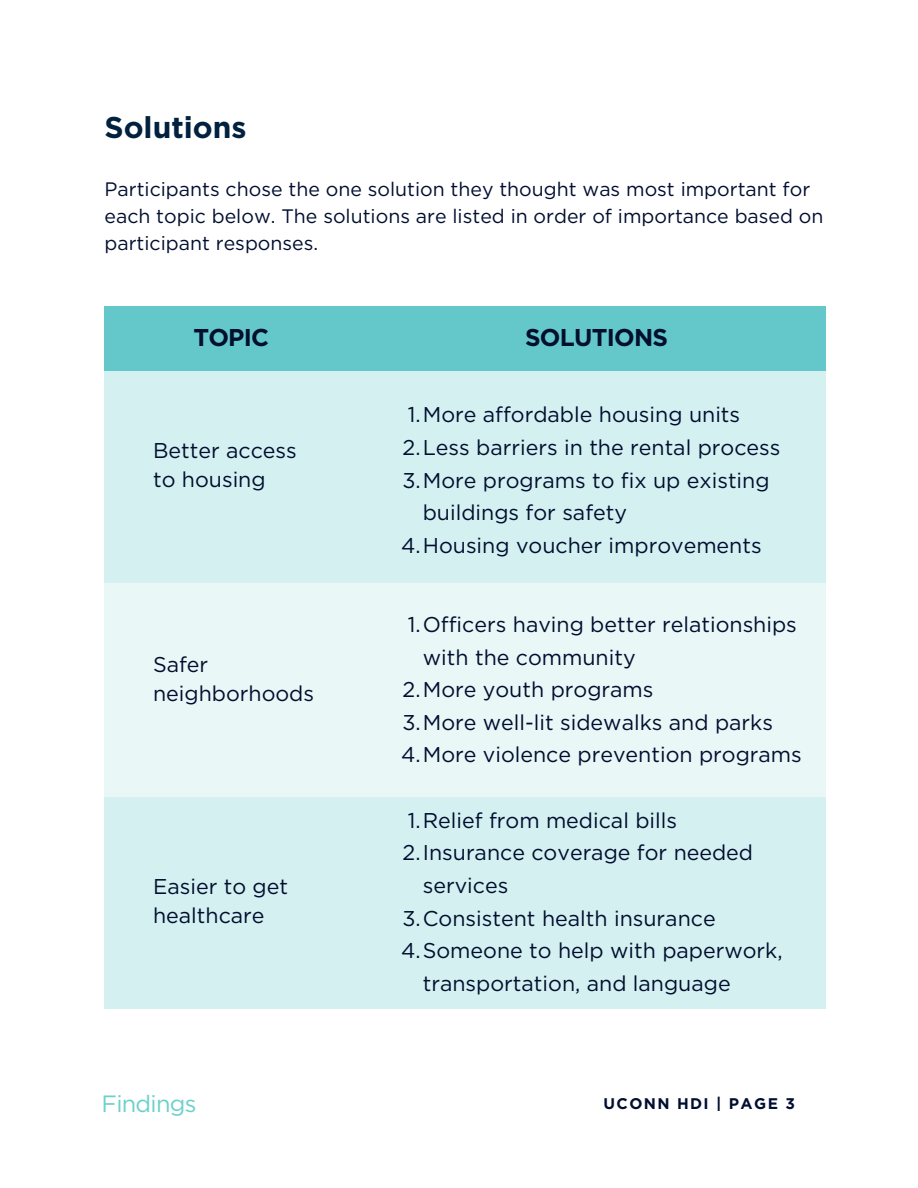
<style>
.page{position:relative;width:918px;height:1188px;background:#fff}
.page>*{position:absolute;margin:0;border:0;box-sizing:border-box;transform-origin:0 0}
.t1{font:700 30px "Gotham";color:#02213e}
.t2{font:700 24.3px "Gotham";letter-spacing:-.03em;color:#000e2f}
.t3{font:23.55px "Gotham";letter-spacing:-.03em;color:#6cd1cb}
.t4{font:21.45px/32.5px "Gotham";color:#000e2f}
.t5{font:19.5px/27px "Gotham";color:#000e2f}
.t6{font:700 15.45px "Gotham";letter-spacing:.09em;color:#000e2f}
</style>
<div class="page">
<div style="left:105px;top:306px;width:721px;height:64px;background:#64c7c9"></div>
<div style="left:105px;top:369px;width:721px;height:214px;background:#d5f0f0"></div>
<div style="left:105px;top:583px;width:721px;height:214px;background:#e9f7f7"></div>
<div style="left:105px;top:797px;width:721px;height:211px;background:#d5f0f0"></div>
<p class="t1" style="left:105px;top:109px;width:143px">Solutions</p>
<p class="t5" style="left:105px;top:175px;width:721px">Participants chose the one solution they thought was most important for each topic below. The solutions are listed in order of importance based on participant responses.</p>
<h4 class="t2" style="left:193px;top:323px;width:77px">TOPIC</h4>
<h1 class="t4" style="left:153px;top:436px;width:145px;line-height:29px">Better access to housing</h1>
<p class="t4" style="left:153px;top:650px;width:163px;line-height:29px">Safer neighborhoods</p>
<p class="t4" style="left:153px;top:872px;width:137px;line-height:29px">Easier to get healthcare</p>
<p class="t3" style="left:102px;top:1089px;width:96px">Findings</p>
<h4 class="t2" style="left:525px;top:323px;width:145px">SOLUTIONS</h4>
<p class="t4" style="left:408px;top:398px;width:334px">1.More affordable housing units</p>
<h2 class="t4" style="left:403px;top:431px;width:379px">2.Less barriers in the rental process</h2>
<h2 class="t4" style="left:423px;top:464px;width:348px;text-indent:-20px">3.More programs to fix up existing buildings for safety</h2>
<p class="t4" style="left:401px;top:529px;width:362px">4.Housing voucher improvements</p>
<p class="t4" style="left:423px;top:608px;width:376px;text-indent:-15px">1.Officers having better relationships with the community</p>
<h4 class="t4" style="left:403px;top:673px;width:252px">2.More youth programs</h4>
<p class="t4" style="left:402px;top:706px;width:372px">3.More well-lit sidewalks and parks</p>
<p class="t4" style="left:401px;top:738px;width:402px">4.More violence prevention programs</p>
<p class="t4" style="left:408px;top:804px;width:271px">1.Relief from medical bills</p>
<p class="t4" style="left:423px;top:836px;width:332px;text-indent:-20px">2.Insurance coverage for needed services</p>
<h4 class="t4" style="left:402px;top:902px;width:315px">3.Consistent health insurance</h4>
<p class="t4" style="left:423px;top:934px;width:361px;text-indent:-22px">4.Someone to help with paperwork, transportation, and language</p>
<p class="t6" style="left:604px;top:1094px;width:193px">UCONN HDI | PAGE 3</p>
</div>
